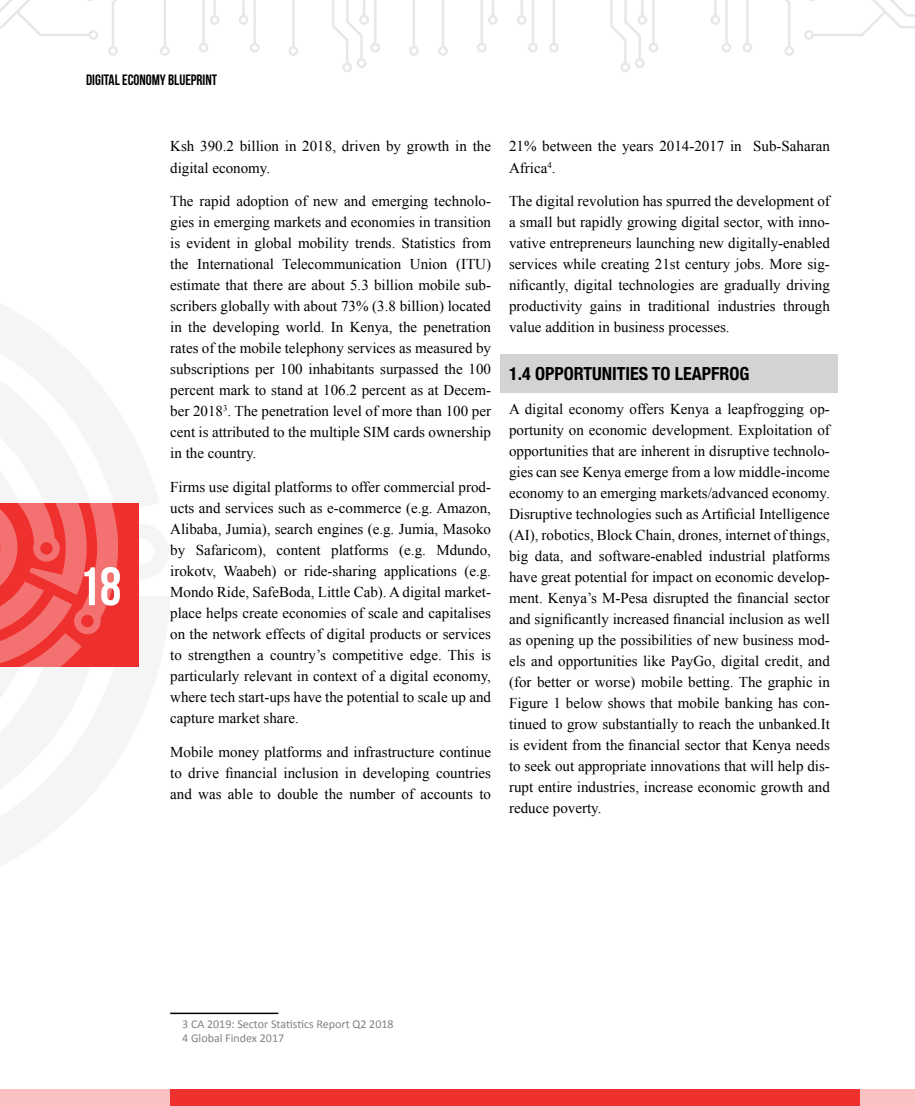
<style>
.page{position:relative;width:915px;height:1106px;background:#fff}
.page>*{position:absolute;margin:0;border:0;box-sizing:border-box;transform-origin:0 0}
.t1{font:700 54px "Bebas Neue";color:#fff}
.t2{font:700 condensed 18px "Helvetica Neue";color:#000}
.t3{font:15px/21px "Times New Roman";color:#000;text-align:justify}
.t4{font:15px "Bebas Neue";color:#000}
.t5{font:12px/14.4px "Calibri";color:#808285}
</style>
<div class="page">
<svg style="left:0;top:0;width:914px;height:72px"></svg>
<hr style="left:170px;top:1012px;width:108px;height:2px;background:#000">
<div style="left:500px;top:354px;width:338px;height:38px;background:#d1d3d4"></div>
<svg style="left:0;top:503px;width:139px;height:164px;background:#f04f4d"></svg>
<svg style="left:914px;top:1089px;width:1px;height:17px"></svg>
<div style="left:0;top:1089px;width:914px;height:17px;background:#f9c1c1"></div>
<div style="left:170px;top:1089px;width:689px;height:17px;background:#ee312f"></div>
<p class="t4" style="left:86px;top:71px;width:132px">DIGITAL ECONOMY BLUEPRINT</p>
<h1 class="t1" style="left:78px;top:557px;width:44px">18</h1>
<p class="t3" style="left:170px;top:136px;width:322px">Ksh 390.2 billion in 2018, driven by growth in the digital economy.</p>
<p class="t3" style="left:170px;top:190px;width:322px">The rapid adoption of new and emerging technolo&shy;gies in emerging markets and economies in transition is evident in global mobility trends. Statistics from the International Telecommunication Union (ITU) estimate that there are about 5.3 billion mobile sub&shy;scribers globally with about 73% (3.8 billion) located in the developing world. In Kenya, the penetration rates of the mobile telephony services as measured by subscriptions per 100 inhabitants surpassed the 100 percent mark to stand at 106.2 percent as at Decem&shy;ber 2018<sup>3</sup>. The penetration level of more than 100 per cent is attributed to the multiple SIM cards ownership in the country.</p>
<p class="t3" style="left:170px;top:476px;width:322px">Firms use digital platforms to offer commercial prod&shy;ucts and services such as e-commerce (e.g. Amazon, Alibaba, Jumia), search engines (e.g. Jumia, Masoko by Safaricom), content platforms (e.g. Mdundo, irokotv, Waabeh) or ride-sharing applications (e.g.<br>Mondo Ride, SafeBoda, Little Cab). A digital market&shy;place helps create economies of scale and capitalises on the network effects of digital products or services to strengthen a country’s competitive edge. This is particularly relevant in context of a digital economy, where tech start-ups have the potential to scale up and capture market share.</p>
<p class="t3" style="left:170px;top:741px;width:322px">Mobile money platforms and infrastructure continue to drive financial inclusion in developing countries and was able to double the number of accounts to</p>
<p class="t3" style="left:509px;top:136px;width:322px">21% between the years 2014-2017 in Sub-Saharan<br>Africa<sup>4</sup>.</p>
<p class="t3" style="left:509px;top:190px;width:322px">The digital revolution has spurred the development of a small but rapidly growing digital sector, with inno&shy;vative entrepreneurs launching new digitally-enabled services while creating 21st century jobs. More sig&shy;nificantly, digital technologies are gradually driving productivity gains in traditional industries through value addition in business processes.</p>
<p class="t2" style="left:509px;top:359px;width:242px">1.4 OPPORTUNITIES TO LEAPFROG</p>
<p class="t3" style="left:509px;top:398px;width:322px">A digital economy offers Kenya a leapfrogging op&shy;portunity on economic development. Exploitation of opportunities that are inherent in disruptive technolo&shy;gies can see Kenya emerge from a low middle-income economy to an emerging markets/advanced economy.<br>Disruptive technologies such as Artificial Intelligence (AI), robotics, Block Chain, drones, internet of things, big data, and software-enabled industrial platforms have great potential for impact on economic develop&shy;ment. Kenya’s M-Pesa disrupted the financial sector and significantly increased financial inclusion as well as opening up the possibilities of new business mod&shy;els and opportunities like PayGo, digital credit, and (for better or worse) mobile betting. The graphic in Figure 1 below shows that mobile banking has con&shy;tinued to grow substantially to reach the unbanked.It is evident from the financial sector that Kenya needs to seek out appropriate innovations that will help dis&shy;rupt entire industries, increase economic growth and reduce poverty.</p>
<p class="t5" style="left:182px;top:1016px;width:213px">3 CA 2019: Sector Statistics Report Q2 2018<br>4 Global Findex 2017</p>
</div>
